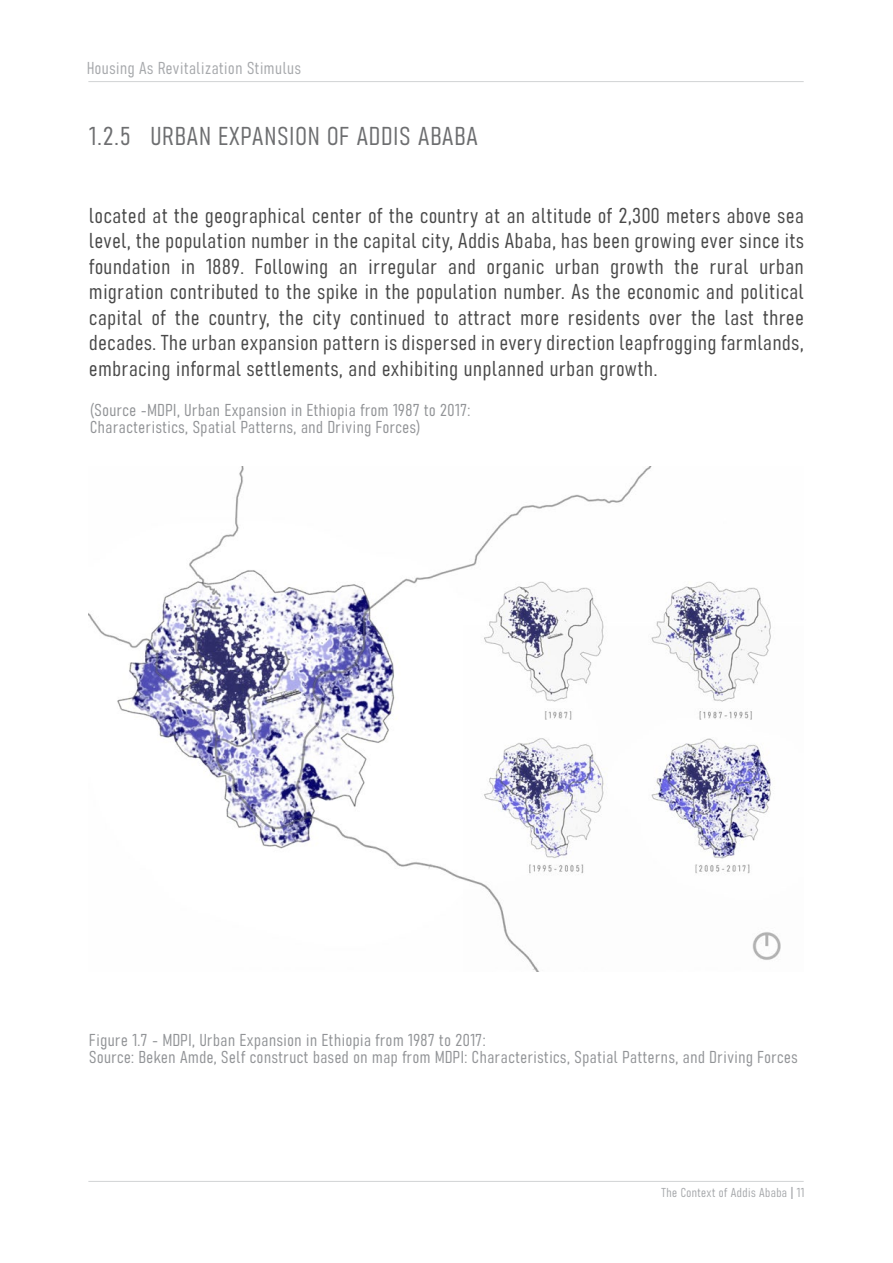
<style>
.page{position:relative;width:893px;height:1263px;background:#fff}
.page>*{position:absolute;margin:0;border:0;box-sizing:border-box;transform-origin:0 0}
.t1{font:25.5px "Bahnschrift";letter-spacing:.05em;color:#6d6e70}
.t2{font:21.3px/25.5px "Bahnschrift";letter-spacing:.035em;color:#494949;text-align:justify}
.t3{font:16.95px/17px "Bahnschrift";letter-spacing:.035em;color:#929497}
.t4{font:16.95px "Bahnschrift";letter-spacing:.035em;color:#a7a9ac}
.t5{font:12.75px "Bahnschrift";letter-spacing:.035em;color:#a7a9ac}
.s1{font-size:16.95px}
</style>
<div class="page">
<img style="left:92px;top:467px;width:689px;height:505px">
<hr style="left:88px;top:81px;width:716px;height:1px;background:#d1d3d4">
<hr style="left:88px;top:1181px;width:716px;height:1px;background:#d1d3d4">
<p class="t4" style="left:87px;top:55px;width:215px">Housing As Revitalization Stimulus</p>
<p class="t1" style="left:89px;top:117px;width:390px">1.2.5 URBAN EXPANSION OF ADDIS ABABA</p>
<p class="t2" style="left:89px;top:201px;width:716px">located at the geographical center of the country at an altitude of 2,300 meters above sea level, the population number in the capital city, Addis Ababa, has been growing ever since its foundation in 1889. Following an irregular and organic urban growth the rural urban migration contributed to the spike in the population number. As the economic and political capital of the country, the city continued to attract more residents over the last three decades. The urban expansion pattern is dispersed in every direction leapfrogging farmlands, embracing informal settlements, and exhibiting unplanned urban growth.</p>
<p class="t3" style="left:90px;top:401px;width:382px">(Source -MDPI, Urban Expansion in Ethiopia from 1987 to 2017:<br>Characteristics, Spatial Patterns, and Driving Forces)</p>
<p class="t3" style="left:89px;top:1030px;width:710px">Figure 1.7 - MDPI, Urban Expansion in Ethiopia from 1987 to 2017:<br>Source: Beken Amde, Self construct based on map from MDPI: Characteristics, Spatial Patterns, and Driving Forces</p>
<p class="t5" style="left:662px;top:1183px;width:144px">The Context of Addis Ababa <span class="s1">I</span> 11</p>
</div>
